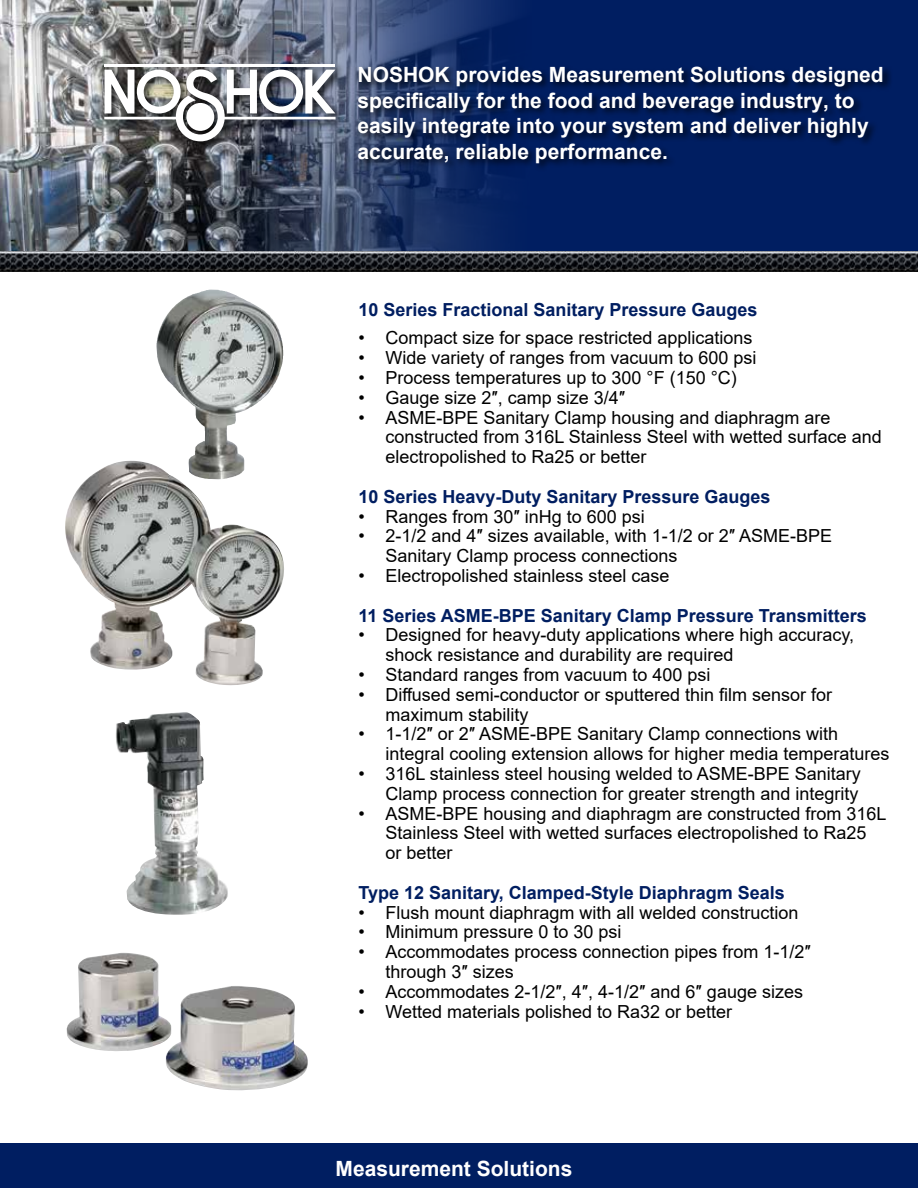
<style>
.page{position:relative;width:918px;height:1188px;background:#fff}
.page>*{position:absolute;margin:0;border:0;box-sizing:border-box;transform-origin:0 0}
.t1{font:700 21px/25.5px "Arial";color:#fff}
.t2{font:18px/19.8px "Arial";color:#000}
.t3{font:700 18px "Arial";color:#001e61}
</style>
<div class="page">
<div style="left:53px;top:0;width:865px;height:252px;background:#001e61"></div>
<img style="left:0;top:0;width:505px;height:251px">
<div style="left:102px;top:62px;width:243px;height:89px;background:#000;opacity:.75"></div>
<hr style="left:104px;top:64px;width:231px;height:2px;background:#fff">
<svg style="left:104px;top:69px;width:232px;height:72px;background:#8f9296"></svg>
<div style="left:186px;top:103px;width:28px;height:28px;background:#fff;border-radius:50%"></div>
<div style="left:356px;top:65px;width:537px;height:108px;background:#000;opacity:.75"></div>
<img style="left:0;top:251px;width:918px;height:21px">
<img style="left:156px;top:290px;width:75px;height:171px">
<img style="left:65px;top:461px;width:219px;height:225px">
<img style="left:116px;top:712px;width:112px;height:203px">
<img style="left:67px;top:953px;width:241px;height:138px">
<div style="left:0;top:1144px;width:918px;height:44px;background:#001e61"></div>
<p class="t1" style="left:358px;top:62px;width:528px">NOSHOK provides Measurement Solutions designed specifically for the food and beverage industry, to easily integrate into your system and deliver highly accurate, reliable performance.</p>
<p class="t3" style="left:358px;top:297px;width:401px">10 Series Fractional Sanitary Pressure Gauges</p>
<p class="t2" style="left:358px;top:328px;width:396px">• Compact size for space restricted applications</p>
<p class="t2" style="left:358px;top:348px;width:400px">• Wide variety of ranges from vacuum to 600 psi</p>
<p class="t2" style="left:358px;top:368px;width:380px">• Process temperatures up to 300 °F (150 °C)</p>
<p class="t2" style="left:358px;top:387px;width:268px">• Gauge size 2″, camp size 3/4″</p>
<p class="t2" style="left:385px;top:407px;width:498px;text-indent:-27px">• ASME-BPE Sanitary Clamp housing and diaphragm are constructed from 316L Stainless Steel with wetted surface and electropolished to Ra25 or better</p>
<p class="t3" style="left:358px;top:484px;width:414px">10 Series Heavy-Duty Sanitary Pressure Gauges</p>
<p class="t2" style="left:358px;top:506px;width:288px">• Ranges from 30″ inHg to 600 psi</p>
<p class="t2" style="left:385px;top:526px;width:448px;text-indent:-27px">• 2-1/2 and 4″ sizes available, with 1-1/2 or 2″ ASME-BPE<br>Sanitary Clamp process connections</p>
<p class="t2" style="left:358px;top:566px;width:313px">• Electropolished stainless steel case</p>
<p class="t3" style="left:358px;top:603px;width:510px">11 Series ASME-BPE Sanitary Clamp Pressure Transmitters</p>
<p class="t2" style="left:385px;top:625px;width:470px;text-indent:-27px">• Designed for heavy-duty applications where high accuracy, shock resistance and durability are required</p>
<p class="t2" style="left:358px;top:665px;width:354px">• Standard ranges from vacuum to 400 psi</p>
<p class="t2" style="left:385px;top:684px;width:448px;text-indent:-27px">• Diffused semi-conductor or sputtered thin film sensor for maximum stability</p>
<p class="t2" style="left:385px;top:724px;width:506px;text-indent:-27px">• 1-1/2″ or 2″ ASME-BPE Sanitary Clamp connections with integral cooling extension allows for higher media temperatures</p>
<p class="t2" style="left:358px;top:764px;width:504px;text-align:right">• 316L stainless steel housing welded to ASME-BPE Sanitary<br>Clamp process connection for greater strength and integrity</p>
<p class="t2" style="left:385px;top:803px;width:503px;text-indent:-27px">• ASME-BPE housing and diaphragm are constructed from 316L<br>Stainless Steel with wetted surfaces electropolished to Ra25 or better</p>
<p class="t3" style="left:358px;top:880px;width:428px">Type 12 Sanitary, Clamped-Style Diaphragm Seals</p>
<p class="t2" style="left:358px;top:902px;width:442px">• Flush mount diaphragm with all welded construction</p>
<p class="t2" style="left:358px;top:922px;width:265px">• Minimum pressure 0 to 30 psi</p>
<p class="t2" style="left:385px;top:942px;width:427px;text-indent:-27px">• Accommodates process connection pipes from 1-1/2″ through 3″ sizes</p>
<p class="t2" style="left:358px;top:981px;width:446px">• Accommodates 2-1/2″, 4″, 4-1/2″ and 6″ gauge sizes</p>
<p class="t2" style="left:358px;top:1001px;width:375px">• Wetted materials polished to Ra32 or better</p>
<p class="t1" style="left:336px;top:1156px;width:238px">Measurement Solutions</p>
</div>
